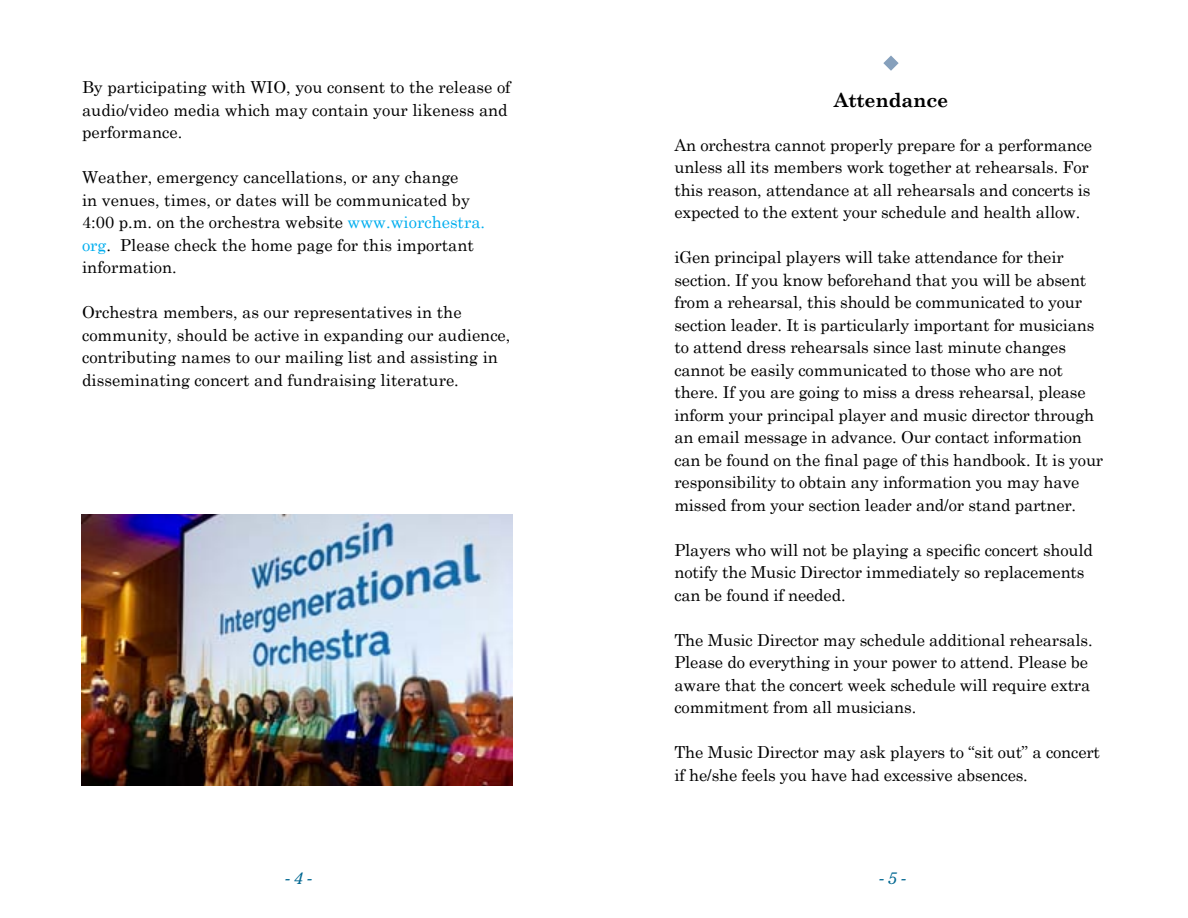
<style>
.page{position:relative;width:1188px;height:918px;background:#fff}
.page>*{position:absolute;margin:0;border:0;box-sizing:border-box;transform-origin:0 0}
.t1{font:700 19.5px "Century Schoolbook";letter-spacing:-.01em;color:#000}
.t2{font:16.5px/22.5px "Century Schoolbook";letter-spacing:-.01em;color:#000}
.t3{font:italic 16.5px "Century Old Style Std";color:#006791}
.s1{color:#00aeef}
</style>
<div class="page">
<svg style="left:883px;top:56px;width:16px;height:15px"></svg>
<img style="left:82px;top:514px;width:430px;height:272px">
<p class="t2" style="left:82px;top:76px;width:430px">By participating with WIO, you consent to the release of audio/video media which may contain your likeness and performance.</p>
<p class="t2" style="left:82px;top:166px;width:405px">Weather, emergency cancellations, or any change<br>in venues, times, or dates will be communicated by 4:00 p.m. on the orchestra website <span class="s1">www.wiorchestra. org</span>. Please check the home page for this important information.</p>
<p class="t2" style="left:82px;top:301px;width:430px">Orchestra members, as our representatives in the community, should be active in expanding our audience, contributing names to our mailing list and assisting in disseminating concert and fundraising literature.</p>
<p class="t1" style="left:834px;top:88px;width:116px">Attendance</p>
<p class="t2" style="left:674px;top:133px;width:419px">An orchestra cannot properly prepare for a performance unless all its members work together at rehearsals. For this reason, attendance at all rehearsals and concerts is expected to the extent your schedule and health allow.</p>
<p class="t2" style="left:674px;top:246px;width:430px">iGen principal players will take attendance for their section. If you know beforehand that you will be absent from a rehearsal, this should be communicated to your section leader. It is particularly important for musicians to attend dress rehearsals since last minute changes cannot be easily communicated to those who are not there. If you are going to miss a dress rehearsal, please inform your principal player and music director through an email message in advance. Our contact information can be found on the final page of this handbook. It is your responsibility to obtain any information you may have missed from your section leader and/or stand partner.</p>
<p class="t2" style="left:674px;top:538px;width:420px">Players who will not be playing a specific concert should notify the Music Director immediately so replacements can be found if needed.</p>
<p class="t2" style="left:674px;top:628px;width:420px">The Music Director may schedule additional rehearsals.<br>Please do everything in your power to attend. Please be aware that the concert week schedule will require extra commitment from all musicians.</p>
<p class="t2" style="left:674px;top:741px;width:427px">The Music Director may ask players to “sit out” a concert if he/she feels you have had excessive absences.</p>
<p class="t3" style="left:286px;top:868px;width:28px">- 4 -</p>
<p class="t3" style="left:880px;top:868px;width:28px">- 5 -</p>
</div>
